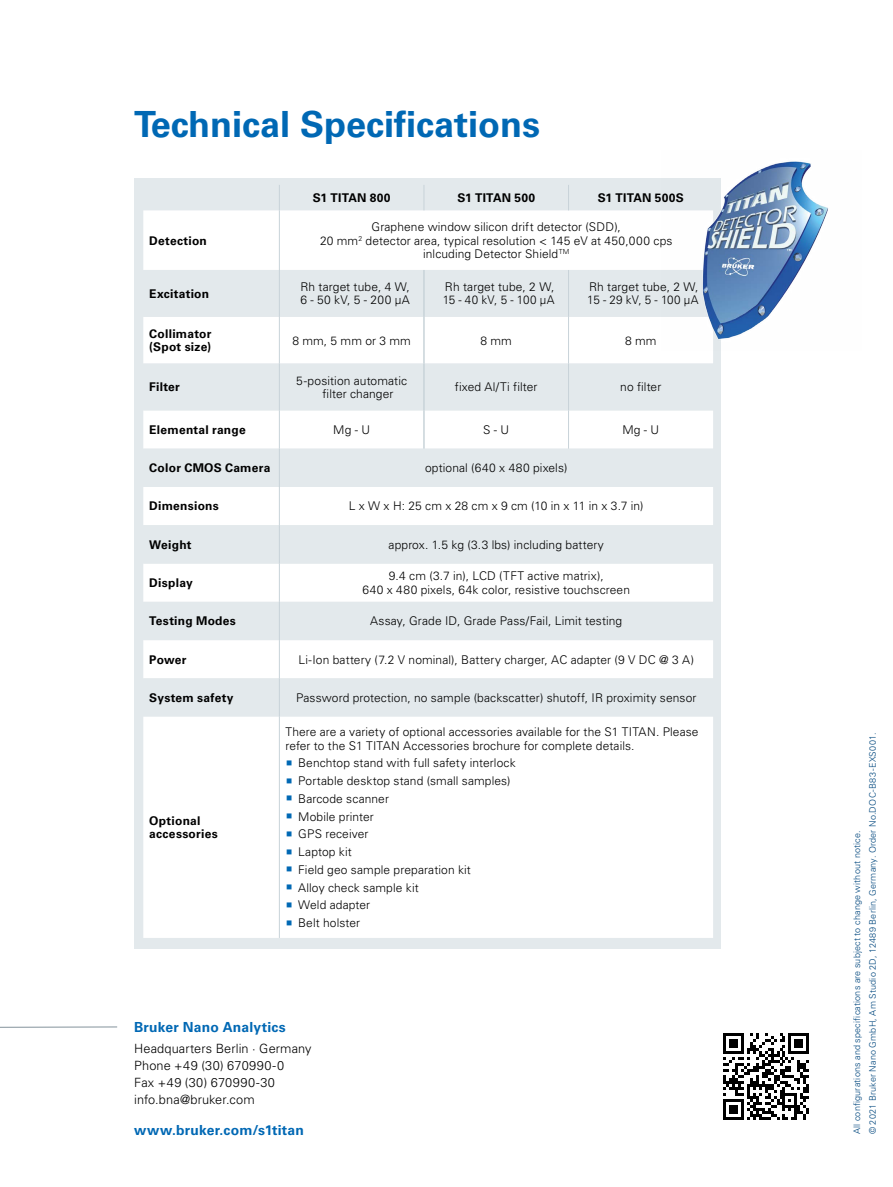
<style>
.page{position:relative;width:893px;height:1187px;background:#fff}
.page>*{position:absolute;margin:0;border:0;box-sizing:border-box;transform-origin:0 0}
.t1{font:700 36px "Univers LT Std";color:#0068b4}
.t2{font:700 13.8px "Univers LT Std";letter-spacing:.015em;color:#0068b4}
.t3{font:300 12.75px/17px "Univers LT Std";letter-spacing:.01em;color:#000}
.t4{font:300 12px/17.7px "Univers LT Std";letter-spacing:.01em;color:#000}
.t5{font:700 12px/13.5px "Univers LT Std";letter-spacing:.02em;color:#000}
.t6{font:300 9px/15.8px "Univers LT Std";letter-spacing:.02em;color:#00477e}
</style>
<div class="page">
<div style="left:134px;top:179px;width:587px;height:769px;background:#e3e9ec"></div>
<svg style="left:723px;top:1033px;width:86px;height:86px"></svg>
<svg style="left:143px;top:210px;width:519px;height:60px"></svg>
<svg style="left:143px;top:270px;width:570px;height:446px;fill:#e3e9ec"></svg>
<svg style="left:143px;top:716px;width:570px;height:221px"></svg>
<hr style="left:279px;top:448px;width:1px;height:39px;background:#c8d3d9">
<hr style="left:279px;top:487px;width:1px;height:38px;background:#c8d3d9">
<hr style="left:279px;top:525px;width:1px;height:38px;background:#c8d3d9">
<hr style="left:279px;top:563px;width:1px;height:38px;background:#c8d3d9">
<hr style="left:279px;top:601px;width:1px;height:39px;background:#c8d3d9">
<hr style="left:279px;top:640px;width:1px;height:38px;background:#c8d3d9">
<hr style="left:279px;top:678px;width:1px;height:38px;background:#c8d3d9">
<hr style="left:279px;top:716px;width:1px;height:221px;background:#c8d3d9">
<div style="left:143px;top:185px;width:519px;height:25px;background:#e3e9ec"></div>
<hr style="left:279px;top:210px;width:1px;height:60px;background:#c8d3d9">
<hr style="left:279px;top:270px;width:1px;height:47px;background:#c8d3d9">
<hr style="left:568px;top:270px;width:1px;height:47px;background:#c8d3d9">
<hr style="left:279px;top:317px;width:1px;height:46px;background:#c8d3d9">
<hr style="left:568px;top:317px;width:1px;height:46px;background:#c8d3d9">
<hr style="left:279px;top:363px;width:1px;height:47px;background:#c8d3d9">
<hr style="left:568px;top:363px;width:1px;height:47px;background:#c8d3d9">
<hr style="left:279px;top:410px;width:1px;height:38px;background:#c8d3d9">
<hr style="left:568px;top:410px;width:1px;height:38px;background:#c8d3d9">
<hr style="left:423px;top:270px;width:2px;height:47px;background:#c8d3d9">
<hr style="left:423px;top:317px;width:2px;height:46px;background:#c8d3d9">
<hr style="left:423px;top:363px;width:2px;height:47px;background:#c8d3d9">
<hr style="left:423px;top:410px;width:2px;height:38px;background:#c8d3d9">
<img style="left:662px;top:161px;width:166px;height:189px">
<hr style="left:0;top:1026px;width:117px;height:1px;background:#83929b">
<svg style="left:287px;top:760px;width:5px;height:5px"></svg>
<svg style="left:287px;top:778px;width:5px;height:5px"></svg>
<svg style="left:287px;top:795px;width:5px;height:5px"></svg>
<svg style="left:287px;top:813px;width:5px;height:5px"></svg>
<svg style="left:287px;top:831px;width:5px;height:5px"></svg>
<svg style="left:287px;top:849px;width:5px;height:5px"></svg>
<svg style="left:287px;top:866px;width:5px;height:5px"></svg>
<svg style="left:287px;top:884px;width:5px;height:5px"></svg>
<svg style="left:287px;top:902px;width:5px;height:5px"></svg>
<svg style="left:287px;top:920px;width:5px;height:5px"></svg>
<h1 class="t1" style="left:134px;top:103px;width:407px">Technical Specifications</h1>
<p class="t5" style="left:149px;top:234px;width:59px">Detection</p>
<p class="t5" style="left:313px;top:191px;width:79px">S1 TITAN 800</p>
<p class="t5" style="left:457px;top:191px;width:79px">S1 TITAN 500</p>
<p class="t5" style="left:598px;top:191px;width:88px">S1 TITAN 500S</p>
<p class="t4" style="left:320px;top:220px;width:354px;line-height:13.5px;text-align:center">Graphene window silicon drift detector (SDD),<br>20 mm<sup>2</sup> detector area, typical resolution &lt; 145 eV at 450,000 cps inlcuding Detector Shield<sup>TM</sup></p>
<p class="t5" style="left:149px;top:287px;width:61px">Excitation</p>
<p class="t4" style="left:300px;top:280px;width:111px;line-height:13.5px">Rh target tube, 4 W,<br>6 - 50 kV, 5 - 200 µA</p>
<p class="t4" style="left:443px;top:280px;width:113px;line-height:13.5px">Rh target tube, 2 W,<br>15 - 40 kV, 5 - 100 µA</p>
<p class="t4" style="left:587px;top:280px;width:113px;line-height:13.5px">Rh target tube, 2 W,<br>15 - 29 kV, 5 - 100 µA</p>
<p class="t5" style="left:149px;top:327px;width:64px">Collimator (Spot size)</p>
<p class="t4" style="left:292px;top:331px;width:120px">8 mm, 5 mm or 3 mm</p>
<p class="t4" style="left:480px;top:331px;width:33px">8 mm</p>
<p class="t4" style="left:625px;top:331px;width:33px">8 mm</p>
<p class="t5" style="left:149px;top:380px;width:32px">Filter</p>
<p class="t4" style="left:322px;top:373px;width:86px;line-height:13.5px;text-indent:-26px">5-position automatic filter changer</p>
<p class="t4" style="left:455px;top:378px;width:84px">fixed Al/Ti filter</p>
<p class="t4" style="left:620px;top:378px;width:43px">no filter</p>
<p class="t5" style="left:149px;top:423px;width:98px">Elemental range</p>
<p class="t4" style="left:333px;top:421px;width:38px">Mg - U</p>
<p class="t4" style="left:483px;top:421px;width:28px">S - U</p>
<p class="t4" style="left:622px;top:421px;width:38px">Mg - U</p>
<p class="t5" style="left:149px;top:461px;width:123px">Color CMOS Camera</p>
<p class="t4" style="left:425px;top:459px;width:144px">optional (640 x 480 pixels)</p>
<p class="t5" style="left:149px;top:499px;width:71px">Dimensions</p>
<p class="t4" style="left:349px;top:497px;width:296px">L x W x H: 25 cm x 28 cm x 9 cm (10 in x 11 in x 3.7 in)</p>
<p class="t5" style="left:149px;top:538px;width:44px">Weight</p>
<p class="t4" style="left:388px;top:535px;width:217px">approx. 1.5 kg (3.3 lbs) including battery</p>
<p class="t5" style="left:149px;top:576px;width:45px">Display</p>
<p class="t4" style="left:362px;top:569px;width:269px;line-height:13.5px;text-align:center">9.4 cm (3.7 in), LCD (TFT active matrix),<br>640 x 480 pixels, 64k color, resistive touchscreen</p>
<p class="t5" style="left:149px;top:614px;width:88px">Testing Modes</p>
<p class="t4" style="left:370px;top:612px;width:254px">Assay, Grade ID, Grade Pass/Fail, Limit testing</p>
<p class="t5" style="left:149px;top:652px;width:39px">Power</p>
<p class="t4" style="left:298px;top:650px;width:397px">Li-Ion battery (7.2 V nominal), Battery charger, AC adapter (9 V DC @ 3 A)</p>
<p class="t5" style="left:149px;top:691px;width:86px">System safety</p>
<p class="t4" style="left:296px;top:688px;width:402px">Password protection, no sample (backscatter) shutoff, IR proximity sensor</p>
<p class="t5" style="left:149px;top:814px;width:70px">Optional accessories</p>
<p class="t4" style="left:285px;top:725px;width:415px;line-height:13.5px">There are a variety of optional accessories available for the S1 TITAN. Please refer to the S1 TITAN Accessories brochure for complete details.</p>
<p class="t4" style="left:298px;top:754px;width:219px">Benchtop stand with full safety interlock<br>Portable desktop stand (small samples)<br>Barcode scanner<br>Mobile printer<br>GPS receiver<br>Laptop kit<br>Field geo sample preparation kit<br>Alloy check sample kit<br>Weld adapter<br>Belt holster</p>
<p class="t2" style="left:134px;top:1019px;width:153px">Bruker Nano Analytics</p>
<p class="t3" style="left:134px;top:1040px;width:179px">Headquarters Berlin · Germany<br>Phone +49 (30) 670990-0<br>Fax +49 (30) 670990-30 info.bna@bruker.com</p>
<p class="t2" style="left:134px;top:1122px;width:171px">www.bruker.com/s1titan</p>
<p class="t6" style="left:849px;top:1134px;width:403px;rotate:-90deg">All configurations and specifications are subject to change without notice.<br>© 2021 Bruker Nano GmbH, Am Studio 2D, 12489 Berlin, Germany. Order No.DOC-B83-EXS001.</p>
</div>
